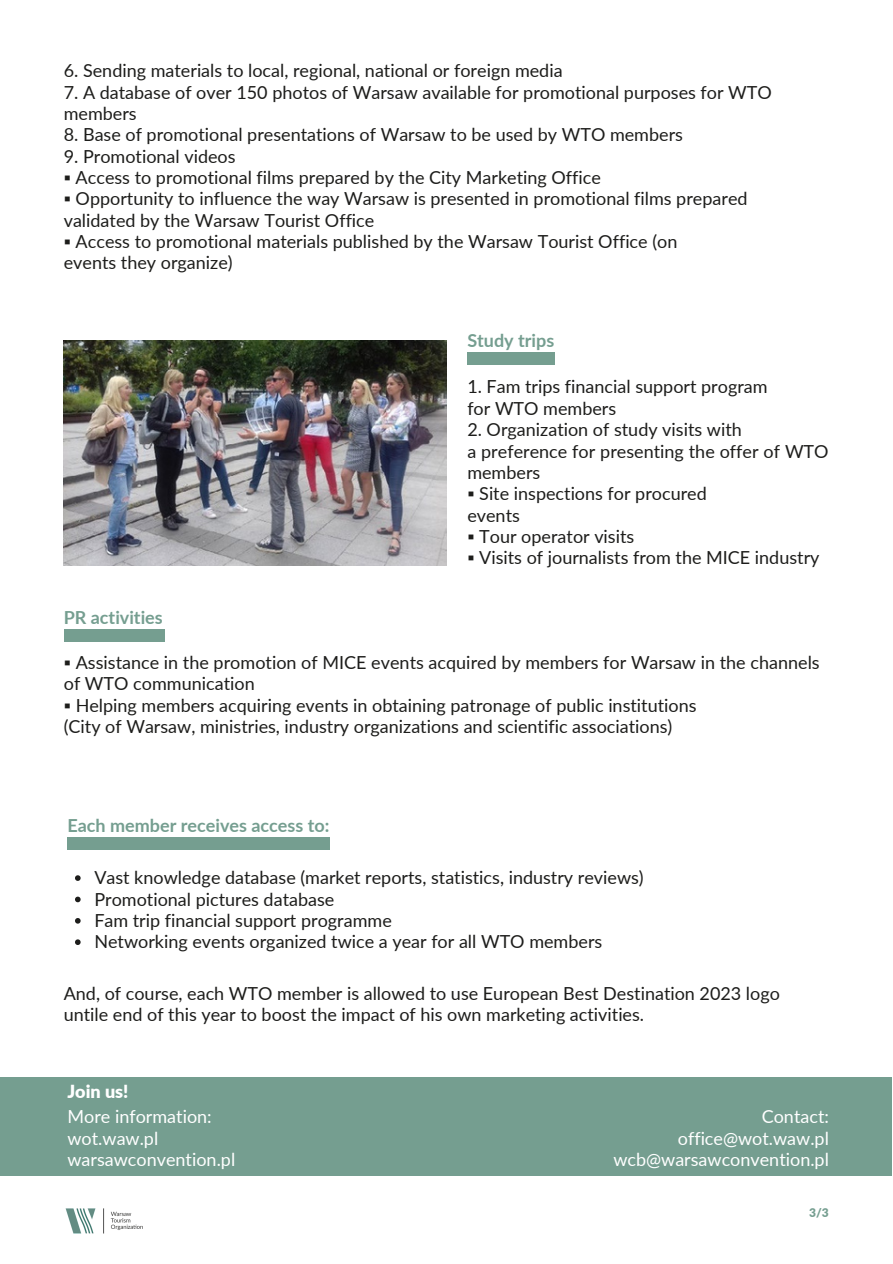
<style>
.page{position:relative;width:893px;height:1264px;background:#fff}
.page>*{position:absolute;margin:0;border:0;box-sizing:border-box;transform-origin:0 0}
.t1{font:18px/21.3px "Lato";color:#1d1d1b}
.t2{font:18px/21.3px "Lato";color:#fff}
.t3{font:700 18px "Lato";color:#759e90}
.t4{font:900 18px "Lato";color:#fff}
.t5{font:900 12px "Lato";color:#759e90}
</style>
<div class="page">
<img style="left:64px;top:340px;width:382px;height:225px">
<div style="left:67px;top:837px;width:263px;height:13px;background:#759e90"></div>
<div style="left:64px;top:629px;width:101px;height:12px;background:#759e90"></div>
<div style="left:467px;top:352px;width:88px;height:12px;background:#759e90"></div>
<img style="left:65px;top:1208px;width:78px;height:26px">
<div style="left:0;top:1076px;width:892px;height:99px;background:#759e90"></div>
<svg style="left:75px;top:875px;width:6px;height:5px"></svg>
<svg style="left:75px;top:896px;width:6px;height:6px"></svg>
<svg style="left:75px;top:918px;width:6px;height:5px"></svg>
<svg style="left:75px;top:939px;width:6px;height:6px"></svg>
<p class="t1" style="left:64px;top:59px;width:500px">6. Sending materials to local, regional, national or foreign media</p>
<p class="t1" style="left:64px;top:81px;width:709px">7. A database of over 150 photos of Warsaw available for promotional purposes for WTO members</p>
<p class="t1" style="left:64px;top:124px;width:620px">8. Base of promotional presentations of Warsaw to be used by WTO members</p>
<p class="t1" style="left:64px;top:145px;width:173px">9. Promotional videos</p>
<p class="t1" style="left:64px;top:166px;width:538px">▪ Access to promotional films prepared by the City Marketing Office</p>
<p class="t1" style="left:64px;top:188px;width:685px">▪ Opportunity to influence the way Warsaw is presented in promotional films prepared</p>
<p class="t1" style="left:64px;top:209px;width:312px">validated by the Warsaw Tourist Office</p>
<p class="t1" style="left:64px;top:230px;width:615px">▪ Access to promotional materials published by the Warsaw Tourist Office (on</p>
<p class="t1" style="left:64px;top:252px;width:170px">events they organize)</p>
<p class="t3" style="left:467px;top:329px;width:88px">Study trips</p>
<p class="t3" style="left:64px;top:606px;width:100px">PR activities</p>
<p class="t1" style="left:467px;top:376px;width:302px">1. Fam trips financial support program</p>
<p class="t1" style="left:467px;top:397px;width:150px">for WTO members</p>
<p class="t1" style="left:467px;top:418px;width:276px">2. Organization of study visits with</p>
<p class="t1" style="left:467px;top:440px;width:363px">a preference for presenting the offer of WTO members</p>
<p class="t1" style="left:467px;top:482px;width:241px">▪ Site inspections for procured</p>
<p class="t1" style="left:467px;top:504px;width:54px">events</p>
<p class="t1" style="left:467px;top:525px;width:168px">▪ Tour operator visits</p>
<p class="t1" style="left:467px;top:546px;width:353px">▪ Visits of journalists from the MICE industry</p>
<p class="t1" style="left:64px;top:651px;width:757px">▪ Assistance in the promotion of MICE events acquired by members for Warsaw in the channels</p>
<p class="t1" style="left:64px;top:672px;width:192px">of WTO communication</p>
<p class="t1" style="left:64px;top:694px;width:634px">▪ Helping members acquiring events in obtaining patronage of public institutions</p>
<p class="t1" style="left:64px;top:715px;width:610px">(City of Warsaw, ministries, industry organizations and scientific associations)</p>
<p class="t3" style="left:67px;top:814px;width:263px">Each member receives access to:</p>
<p class="t1" style="left:94px;top:866px;width:551px">Vast knowledge database (market reports, statistics, industry reviews)</p>
<p class="t1" style="left:94px;top:888px;width:241px">Promotional pictures database</p>
<p class="t1" style="left:94px;top:909px;width:299px">Fam trip financial support programme</p>
<p class="t1" style="left:94px;top:930px;width:509px">Networking events organized twice a year for all WTO members</p>
<p class="t1" style="left:64px;top:982px;width:717px">And, of course, each WTO member is allowed to use European Best Destination 2023 logo untile end of this year to boost the impact of his own marketing activities.</p>
<p class="t4" style="left:67px;top:1079px;width:63px">Join us!</p>
<p class="t2" style="left:67px;top:1105px;width:146px">More information: wot.waw.pl</p>
<p class="t2" style="left:67px;top:1148px;width:169px">warsawconvention.pl</p>
<p class="t2" style="left:761px;top:1105px;width:69px">Contact:</p>
<p class="t2" style="left:613px;top:1126px;width:217px;text-align:right">office@wot.waw.pl wcb@warsawconvention.pl</p>
<p class="t5" style="left:809px;top:1204px;width:21px">3/3</p>
</div>
